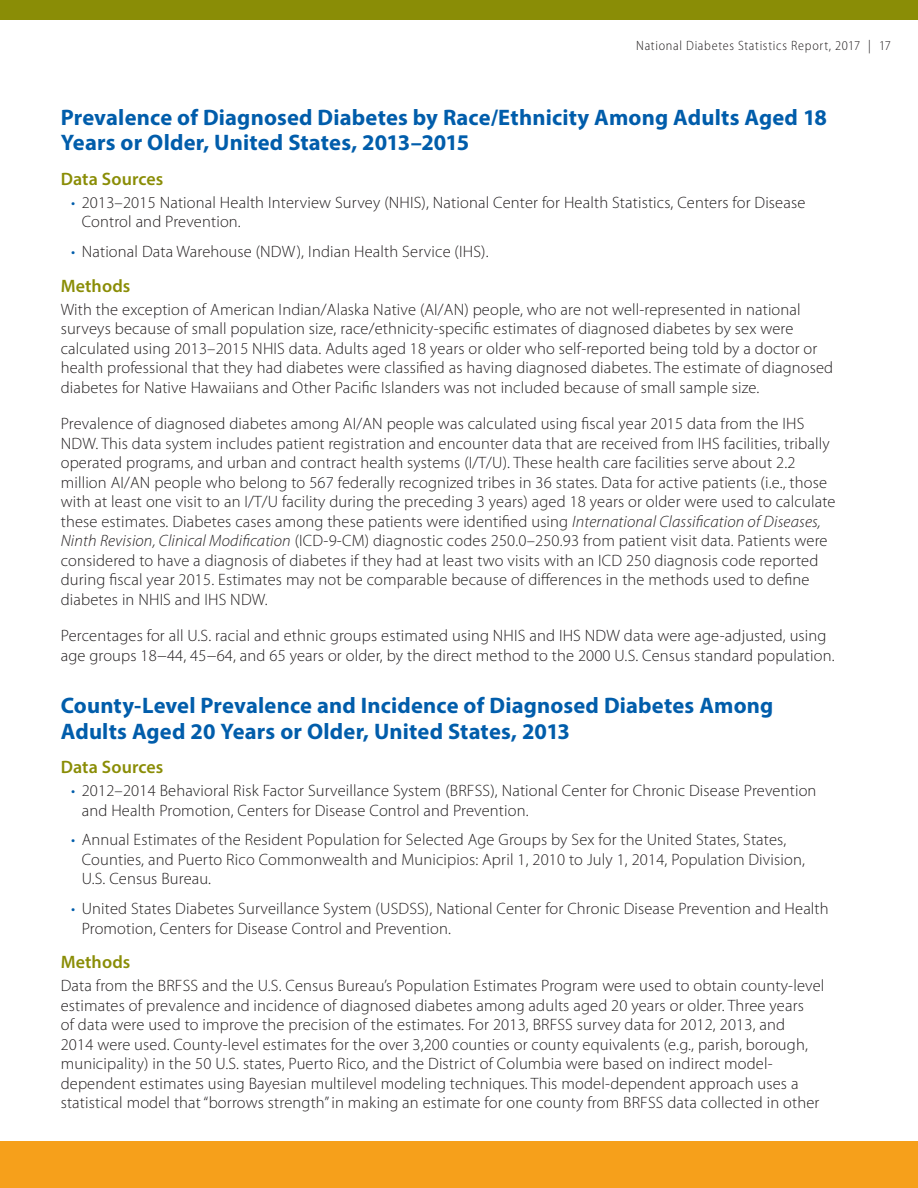
<style>
.page{position:relative;width:918px;height:1188px;background:#fff}
.page>*{position:absolute;margin:0;border:0;box-sizing:border-box;transform-origin:0 0}
.t1{font:700 22.5px/25.5px "Myriad Pro";letter-spacing:.005em;color:#015dab}
.t2{font:600 18px "Myriad Pro";letter-spacing:.005em;color:#8a8d06}
.Body_1{font:300 16.5px/19.5px "Myriad Pro";letter-spacing:.01em;color:#231f20}
.t3{font:300 semi-condensed 13.5px "Myriad Pro";letter-spacing:.05em;color:#231f20}
.s1{color:#015dab}
.s2{font-style:italic}
</style>
<div class="page">
<div style="left:0;top:0;width:918px;height:20px;background:#8a8d06"></div>
<div style="left:0;top:1141px;width:918px;height:47px;background:#f6a01b"></div>
<p class="t3" style="left:636px;top:38px;width:256px">National Diabetes Statistics Report, 2017 | 17</p>
<h3 class="t1" style="left:61px;top:104px;width:768px">Prevalence of Diagnosed Diabetes by Race/Ethnicity Among Adults Aged 18<br>Years or Older, United States, 2013–2015</h3>
<h4 class="t2" style="left:61px;top:167px;width:104px">Data Sources</h4>
<p class="Body_1" style="left:82px;top:193px;width:725px;text-indent:-10px"><span class="s1">•</span> 2013–2015 National Health Interview Survey (NHIS), National Center for Health Statistics, Centers for Disease<br>Control and Prevention.</p>
<p class="Body_1" style="left:71px;top:242px;width:419px"><span class="s1">•</span> National Data Warehouse (NDW), Indian Health Service (IHS).</p>
<h4 class="t2" style="left:61px;top:274px;width:71px">Methods</h4>
<p class="Body_1" style="left:61px;top:300px;width:774px">With the exception of American Indian/Alaska Native (AI/AN) people, who are not well-represented in national surveys because of small population size, race/ethnicity-specific estimates of diagnosed diabetes by sex were calculated using 2013–2015 NHIS data. Adults aged 18 years or older who self-reported being told by a doctor or health professional that they had diabetes were classified as having diagnosed diabetes. The estimate of diagnosed diabetes for Native Hawaiians and Other Pacific Islanders was not included because of small sample size.</p>
<p class="Body_1" style="left:61px;top:414px;width:776px">Prevalence of diagnosed diabetes among AI/AN people was calculated using fiscal year 2015 data from the IHS NDW. This data system includes patient registration and encounter data that are received from IHS facilities, tribally operated programs, and urban and contract health systems (I/T/U). These health care facilities serve about 2.2 million AI/AN people who belong to 567 federally recognized tribes in 36 states. Data for active patients (i.e., those with at least one visit to an I/T/U facility during the preceding 3 years) aged 18 years or older were used to calculate these estimates. Diabetes cases among these patients were identified using <span class="s2">International Classification of Diseases, Ninth Revision, Clinical Modification</span> (ICD-9-CM) diagnostic codes 250.0–250.93 from patient visit data. Patients were considered to have a diagnosis of diabetes if they had at least two visits with an ICD 250 diagnosis code reported during fiscal year 2015. Estimates may not be comparable because of differences in the methods used to define diabetes in NHIS and IHS NDW.</p>
<p class="Body_1" style="left:61px;top:626px;width:775px">Percentages for all U.S. racial and ethnic groups estimated using NHIS and IHS NDW data were age-adjusted, using age groups 18−44, 45−64, and 65 years or older, by the direct method to the 2000 U.S. Census standard population.</p>
<h3 class="t1" style="left:61px;top:692px;width:714px">County-Level Prevalence and Incidence of Diagnosed Diabetes Among<br>Adults Aged 20 Years or Older, United States, 2013</h3>
<h4 class="t2" style="left:61px;top:756px;width:104px">Data Sources</h4>
<p class="Body_1" style="left:82px;top:781px;width:736px;text-indent:-10px"><span class="s1">•</span> 2012–2014 Behavioral Risk Factor Surveillance System (BRFSS), National Center for Chronic Disease Prevention and Health Promotion, Centers for Disease Control and Prevention.</p>
<p class="Body_1" style="left:82px;top:830px;width:725px;text-indent:-10px"><span class="s1">•</span> Annual Estimates of the Resident Population for Selected Age Groups by Sex for the United States, States,<br>Counties, and Puerto Rico Commonwealth and Municipios: April 1, 2010 to July 1, 2014, Population Division,<br>U.S. Census Bureau.</p>
<p class="Body_1" style="left:82px;top:899px;width:749px;text-indent:-10px"><span class="s1">•</span> United States Diabetes Surveillance System (USDSS), National Center for Chronic Disease Prevention and Health<br>Promotion, Centers for Disease Control and Prevention.</p>
<h4 class="t2" style="left:61px;top:951px;width:71px">Methods</h4>
<p class="Body_1" style="left:61px;top:976px;width:765px">Data from the BRFSS and the U.S. Census Bureau’s Population Estimates Program were used to obtain county-level estimates of prevalence and incidence of diagnosed diabetes among adults aged 20 years or older. Three years<br>of data were used to improve the precision of the estimates. For 2013, BRFSS survey data for 2012, 2013, and<br>2014 were used. County-level estimates for the over 3,200 counties or county equivalents (e.g., parish, borough, municipality) in the 50 U.S. states, Puerto Rico, and the District of Columbia were based on indirect model&shy;dependent estimates using Bayesian multilevel modeling techniques. This model-dependent approach uses a statistical model that “borrows strength” in making an estimate for one county from BRFSS data collected in other</p>
</div>
